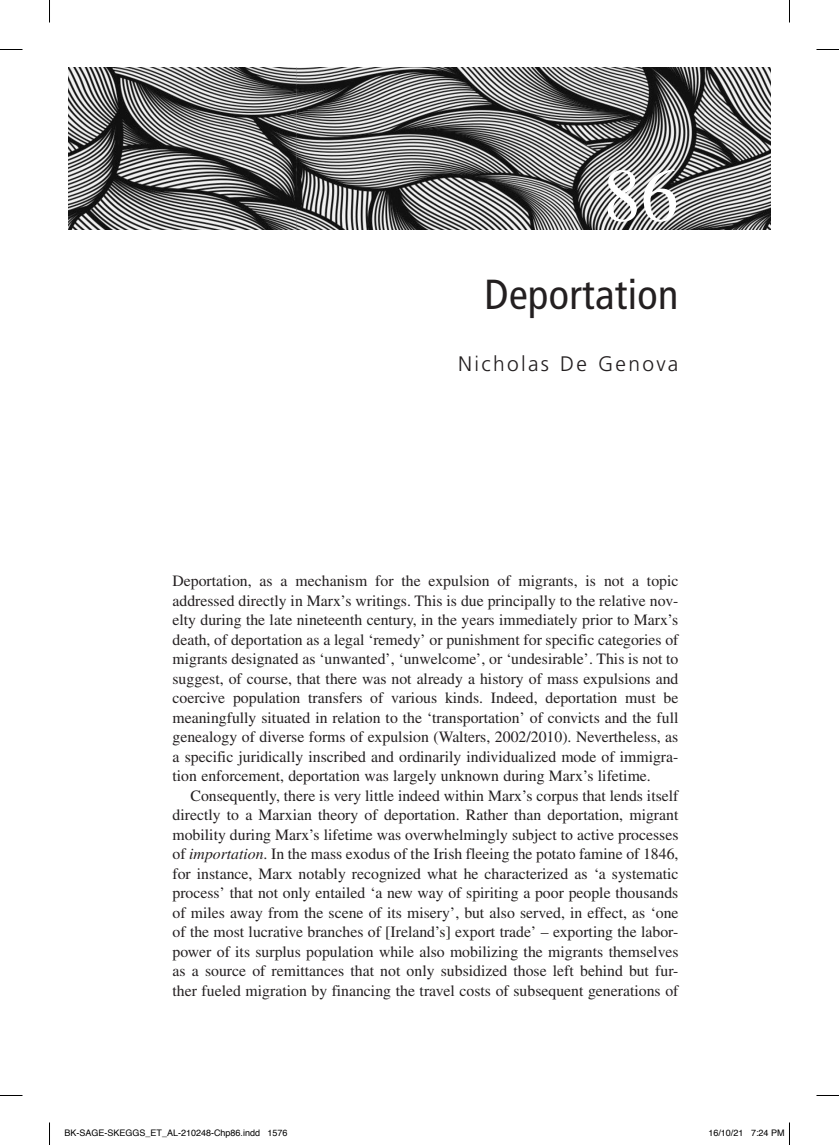
<style>
.page{position:relative;width:839px;height:1145px;background:#fff}
.page>*{position:absolute;margin:0;border:0;box-sizing:border-box;transform-origin:0 0}
.t1{font:75px "Times LT Std";color:#fff}
.t2{font:condensed 42px "Frutiger LT Pro";letter-spacing:.01em;color:#231f20}
.t3{font:300 21px "Frutiger LT Pro";letter-spacing:.11em;color:#231f20}
.t4{font:15.75px "Times LT Std";color:#231f20}
.t5{font:9px "Helvetica";color:#000}
.s1{font-style:italic}
</style>
<div class="page">
<img style="left:69px;top:68px;width:701px;height:161px">
<svg style="left:0;top:49px;width:22px;height:1px"></svg>
<svg style="left:816px;top:49px;width:23px;height:1px"></svg>
<svg style="left:0;top:1095px;width:22px;height:1px"></svg>
<svg style="left:816px;top:1095px;width:23px;height:1px"></svg>
<svg style="left:49px;top:0;width:1px;height:23px"></svg>
<svg style="left:49px;top:1122px;width:1px;height:23px"></svg>
<svg style="left:789px;top:0;width:1px;height:23px"></svg>
<svg style="left:789px;top:1122px;width:1px;height:23px"></svg>
<p class="t1" style="left:603px;top:153px;width:77px">86</p>
<p class="t2" style="left:484px;top:270px;width:195px">Deportation</p>
<p class="t3" style="left:458px;top:351px;width:222px">Nicholas De Genova</p>
<p class="t4" style="left:172px;top:572px;width:507px">Deportation, as a mechanism for the expulsion of migrants, is not a topic</p>
<p class="t4" style="left:172px;top:591px;width:507px">addressed directly in Marx’s writings. This is due principally to the relative nov-</p>
<p class="t4" style="left:172px;top:611px;width:507px">elty during the late nineteenth century, in the years immediately prior to Marx’s</p>
<p class="t4" style="left:172px;top:630px;width:507px">death, of deportation as a legal ‘remedy’ or punishment for specific categories of</p>
<p class="t4" style="left:172px;top:650px;width:507px">migrants designated as ‘unwanted’, ‘unwelcome’, or ‘undesirable’. This is not to</p>
<p class="t4" style="left:172px;top:669px;width:507px">suggest, of course, that there was not already a history of mass expulsions and</p>
<p class="t4" style="left:172px;top:689px;width:507px">coercive population transfers of various kinds. Indeed, deportation must be</p>
<p class="t4" style="left:172px;top:708px;width:507px">meaningfully situated in relation to the ‘transportation’ of convicts and the full</p>
<p class="t4" style="left:172px;top:728px;width:507px">genealogy of diverse forms of expulsion (Walters, 2002/2010). Nevertheless, as</p>
<p class="t4" style="left:172px;top:747px;width:507px">a specific juridically inscribed and ordinarily individualized mode of immigra-</p>
<p class="t4" style="left:172px;top:767px;width:480px">tion enforcement, deportation was largely unknown during Marx’s lifetime.</p>
<p class="t4" style="left:191px;top:786px;width:489px">Consequently, there is very little indeed within Marx’s corpus that lends itself</p>
<p class="t4" style="left:172px;top:806px;width:507px">directly to a Marxian theory of deportation. Rather than deportation, migrant</p>
<p class="t4" style="left:172px;top:825px;width:507px">mobility during Marx’s lifetime was overwhelmingly subject to active processes</p>
<p class="t4" style="left:172px;top:845px;width:507px">of <span class="s1">importation</span>. In the mass exodus of the Irish fleeing the potato famine of 1846,</p>
<p class="t4" style="left:172px;top:864px;width:507px">for instance, Marx notably recognized what he characterized as ‘a systematic</p>
<p class="t4" style="left:172px;top:884px;width:507px">process’ that not only entailed ‘a new way of spiriting a poor people thousands</p>
<p class="t4" style="left:172px;top:903px;width:507px">of miles away from the scene of its misery’, but also served, in effect, as ‘one</p>
<p class="t4" style="left:172px;top:923px;width:507px">of the most lucrative branches of [Ireland’s] export trade’ – exporting the labor-</p>
<p class="t4" style="left:172px;top:942px;width:507px">power of its surplus population while also mobilizing the migrants themselves</p>
<p class="t4" style="left:172px;top:962px;width:507px">as a source of remittances that not only subsidized those left behind but fur-</p>
<p class="t4" style="left:172px;top:981px;width:507px">ther fueled migration by financing the travel costs of subsequent generations of</p>
<p class="t5" style="left:64px;top:1126px;width:225px">BK-SAGE-SKEGGS_ET_AL-210248-Chp86.indd 1576</p>
<p class="t5" style="left:708px;top:1126px;width:78px">16/10/21 7:24 PM</p>
</div>
